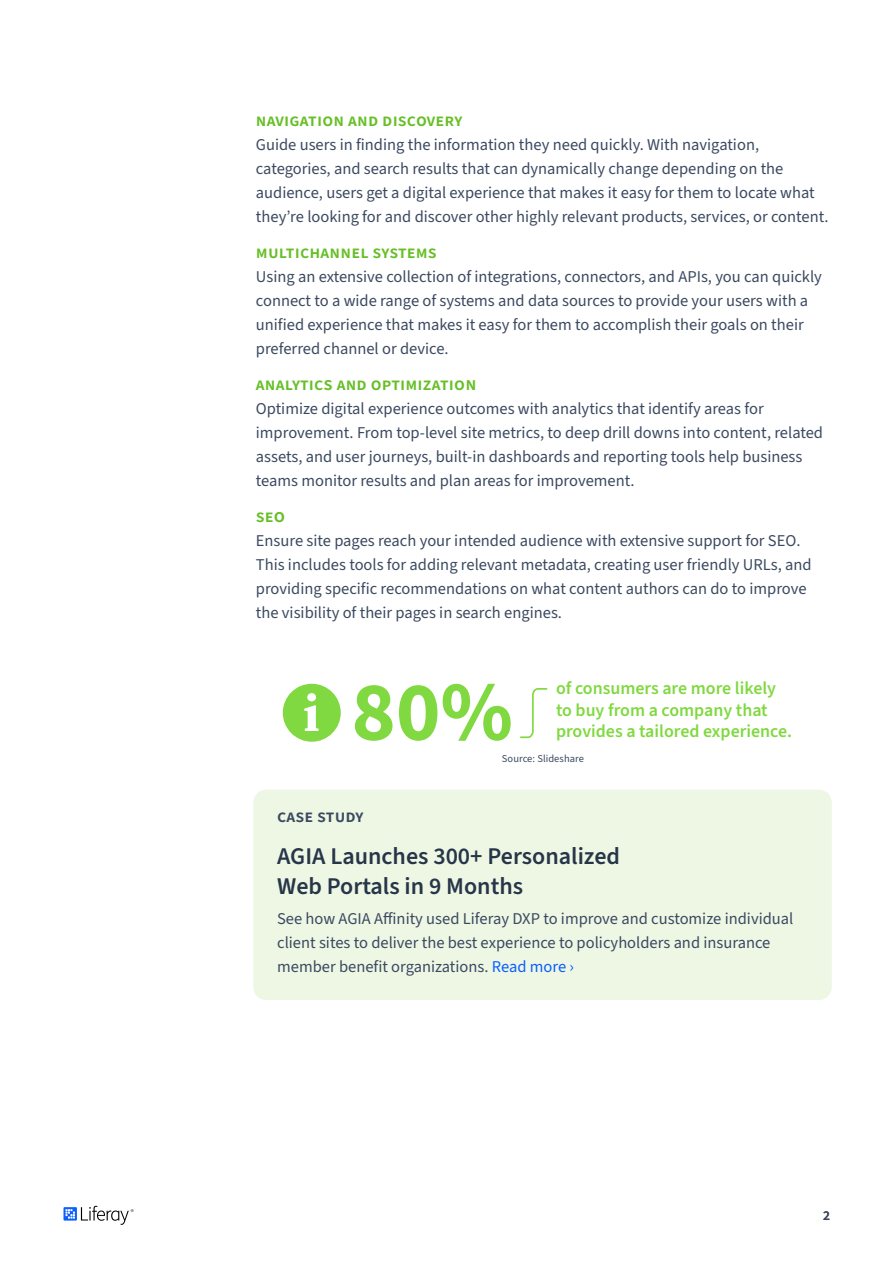
<style>
.page{position:relative;width:893px;height:1263px;background:#fff}
.page>*{position:absolute;margin:0;border:0;box-sizing:border-box;transform-origin:0 0}
.t1{font:600 24px/30px "Source Sans 3";color:#273549}
.t2{font:600 18px "Source Sans Pro";letter-spacing:.01em;color:#66bf26}
.t3{font:600 18px "Source Sans Pro";letter-spacing:.01em;color:#3b4960}
.t4{font:600 17.85px/21.5px "Source Sans 3";color:#80d940}
.t5{font:16.5px/24px "Source Sans 3";color:#3b4960}
.t6{font:600 13.5px "Source Sans 3";color:#3b4960}
.t7{font:10.5px "Source Sans 3";letter-spacing:.005em;color:#3b4960}
.s1{font-size:18.75px}
.s2{color:#0b5fff}
</style>
<div class="page">
<svg style="left:64px;top:1206px;width:70px;height:19px"></svg>
<div style="left:253px;top:790px;width:579px;height:210px;background:#eef6e4;border-radius:13px"></div>
<div style="left:283px;top:684px;width:58px;height:58px;background:#80d940;border-radius:50%"></div>
<div style="left:307px;top:693px;width:9px;height:8px;background:#fff;border-radius:50%"></div>
<svg style="left:304px;top:705px;width:14px;height:26px"></svg>
<svg style="left:520px;top:688px;width:28px;height:51px"></svg>
<p class="t2" style="left:256px;top:108px;width:208px">Navigation and Discovery</p>
<p class="t5" style="left:256px;top:133px;width:574px">Guide users in finding the information they need quickly. With navigation, categories, and search results that can dynamically change depending on the audience, users get a digital experience that makes it easy for them to locate what they’re looking for and discover other highly relevant products, services, or content.</p>
<p class="t2" style="left:256px;top:240px;width:182px">Multichannel Systems</p>
<p class="t5" style="left:256px;top:265px;width:568px">Using an extensive collection of integrations, connectors, and APIs, you can quickly connect to a wide range of systems and data sources to provide your users with a unified experience that makes it easy for them to accomplish their goals on their preferred channel or device.</p>
<p class="t2" style="left:256px;top:372px;width:222px">Analytic<span class="s1">s</span> and Optim izatio<span class="s1">n</span></p>
<p class="t5" style="left:256px;top:397px;width:569px">Optimize digital experience outcomes with analytics that identify areas for improvement. From top-level site metrics, to deep drill downs into content, related assets, and user journeys, built-in dashboards and reporting tools help business teams monitor results and plan areas for improvement.</p>
<p class="t2" style="left:256px;top:504px;width:29px">SE<span class="s1">O</span></p>
<p class="t5" style="left:256px;top:529px;width:557px">Ensure site pages reach your intended audience with extensive support for SEO.<br>This includes tools for adding relevant metadata, creating user friendly URLs, and providing specific recommendations on what content authors can do to improve the visibility of their pages in search engines.</p>
<p class="t4" style="left:556px;top:678px;width:238px">of consumers are more likely to buy from a company that provides a tailored experience.</p>
<p class="t7" style="left:502px;top:752px;width:83px">Source: Slideshare</p>
<p class="t3" style="left:277px;top:804px;width:88px">Case Study</p>
<h1 class="t1" style="left:277px;top:842px;width:344px">AGIA Launches 300+ Personalized<br>Web Portals in 9 Months</h1>
<p class="t5" style="left:277px;top:907px;width:518px">See how AGIA Affinity used Liferay DXP to improve and customize individual client sites to deliver the best experience to policyholders and insurance member benefit organizations. <span class="s2">Read more ›</span></p>
<p class="t6" style="left:823px;top:1207px;width:8px">2</p>
</div>
